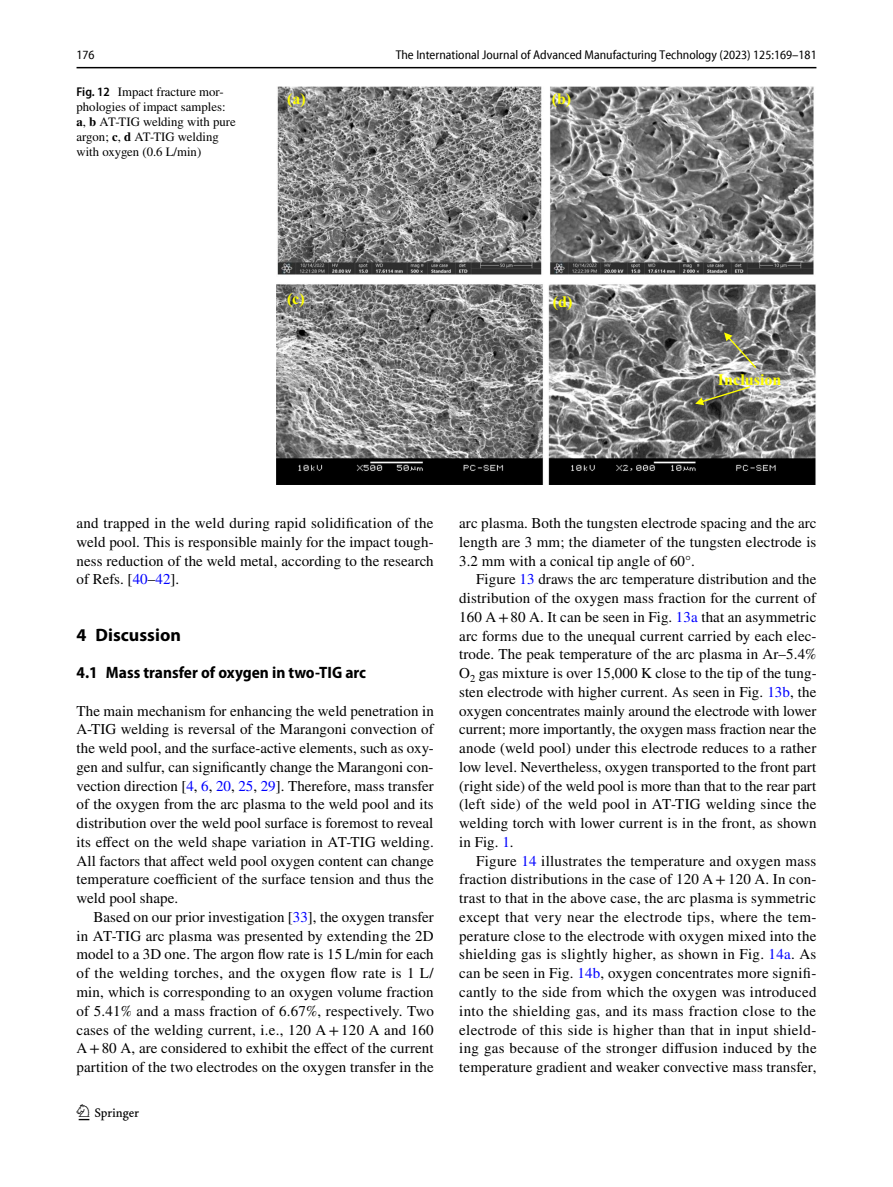
<style>
.page{position:relative;width:893px;height:1187px;background:#fff}
.page>*{position:absolute;margin:0;border:0;box-sizing:border-box;transform-origin:0 0}
.t1{font:22.5px "Springnew Regular 2";color:#000}
.t2{font:700 18px "Myriad Pro";color:#000}
.t3{font:700 semi-condensed 16.5px "Myriad Pro";color:#000}
.t4{font:16.05px "Times New Roman PS Bold MT4";color:#ff0}
.t5{font:15.9px "Times New Roman PS Bold MT4";color:#ff0}
.t6{font:15px/18.8px "STIX";letter-spacing:.01em;color:#000;text-align:justify}
.t7{font:12.75px/15px "STIX";color:#000}
.t8{font:semi-condensed 12.75px "Myriad Pro Unic";color:#000}
.s1{font-family:"Myriad Pro";font-weight:600;font-stretch:semi-condensed}
.s2{font-weight:700}
.s3{color:#00f}
</style>
<div class="page">
<hr style="left:77px;top:67px;width:739px;height:1px;background:#000">
<img style="left:276px;top:87px;width:540px;height:397px">
<svg style="left:724px;top:332px;width:32px;height:36px"></svg>
<svg style="left:695px;top:386px;width:55px;height:19px"></svg>
<p class="t8" style="left:76px;top:50px;width:20px">176</p>
<p class="t8" style="left:396px;top:50px;width:423px">The International Journal of Advanced Manufacturing Technology (2023) 125:169–181</p>
<p class="t7" style="left:77px;top:85px;width:161px"><span class="s1">Fig. 12</span> Impact fracture mor&shy;phologies of impact samples: <span class="s2">a</span>, <span class="s2">b</span> AT-TIG welding with pure argon; <span class="s2">c</span>, <span class="s2">d</span> AT-TIG welding with oxygen (0.6 L/min)</p>
<p class="t5" style="left:287px;top:87px;width:20px">(a)</p>
<p class="t5" style="left:552px;top:87px;width:21px">(b)</p>
<p class="t4" style="left:287px;top:286px;width:19px">(c)</p>
<p class="t4" style="left:553px;top:290px;width:21px">(d)</p>
<p class="t4" style="left:718px;top:368px;width:65px">Inclusion</p>
<p class="t6" style="left:77px;top:514px;width:359px">and trapped in the weld during rapid solidification of the weld pool. This is responsible mainly for the impact tough&shy;ness reduction of the weld metal, according to the research of Refs. [<span class="s3">40</span>–<span class="s3">42</span>].</p>
<p class="t2" style="left:77px;top:622px;width:106px">4 Discussion</p>
<p class="t3" style="left:77px;top:663px;width:291px">4.1 Mass transfer of oxygen in two‑TIG arc</p>
<p class="t6" style="left:77px;top:702px;width:359px">The main mechanism for enhancing the weld penetration in A-TIG welding is reversal of the Marangoni convection of the weld pool, and the surface-active elements, such as oxy&shy;gen and sulfur, can significantly change the Marangoni con&shy;vection direction [<span class="s3">4</span>, <span class="s3">6</span>, <span class="s3">20</span>, <span class="s3">25</span>, <span class="s3">29</span>]. Therefore, mass transfer of the oxygen from the arc plasma to the weld pool and its distribution over the weld pool surface is foremost to reveal its effect on the weld shape variation in AT-TIG welding.<br>All factors that affect weld pool oxygen content can change temperature coefficient of the surface tension and thus the weld pool shape.</p>
<p class="t6" style="left:77px;top:908px;width:359px;text-indent:17px">Based on our prior investigation [<span class="s3">33</span>], the oxygen transfer in AT-TIG arc plasma was presented by extending the 2D model to a 3D one. The argon flow rate is 15 L/min for each of the welding torches, and the oxygen flow rate is 1 L/ min, which is corresponding to an oxygen volume fraction of 5.41% and a mass fraction of 6.67%, respectively. Two cases of the welding current, i.e., 120 A +120 A and 160<br>A+80 A, are considered to exhibit the effect of the current partition of the two electrodes on the oxygen transfer in the</p>
<h1 class="t1" style="left:79px;top:1104px;width:62px">1 3</h1>
<p class="t6" style="left:459px;top:514px;width:359px">arc plasma. Both the tungsten electrode spacing and the arc length are 3 mm; the diameter of the tungsten electrode is 3.2 mm with a conical tip angle of 60°.</p>
<p class="t6" style="left:459px;top:571px;width:359px;text-indent:17px">Figure <span class="s3">13</span> draws the arc temperature distribution and the distribution of the oxygen mass fraction for the current of 160 A+80 A. It can be seen in Fig. <span class="s3">13a</span> that an asymmetric arc forms due to the unequal current carried by each elec&shy;trode. The peak temperature of the arc plasma in Ar–5.4% O<sub>2</sub> gas mixture is over 15,000 K close to the tip of the tung&shy;sten electrode with higher current. As seen in Fig. <span class="s3">13b</span>, the oxygen concentrates mainly around the electrode with lower current; more importantly, the oxygen mass fraction near the anode (weld pool) under this electrode reduces to a rather low level. Nevertheless, oxygen transported to the front part (right side) of the weld pool is more than that to the rear part (left side) of the weld pool in AT-TIG welding since the welding torch with lower current is in the front, as shown in Fig. <span class="s3">1</span>.</p>
<p class="t6" style="left:459px;top:852px;width:359px;text-indent:17px">Figure <span class="s3">14</span> illustrates the temperature and oxygen mass fraction distributions in the case of 120 A+120 A. In con&shy;trast to that in the above case, the arc plasma is symmetric except that very near the electrode tips, where the tem&shy;perature close to the electrode with oxygen mixed into the shielding gas is slightly higher, as shown in Fig. <span class="s3">14a</span>. As can be seen in Fig. <span class="s3">14b</span>, oxygen concentrates more signifi&shy;cantly to the side from which the oxygen was introduced into the shielding gas, and its mass fraction close to the electrode of this side is higher than that in input shield&shy;ing gas because of the stronger diffusion induced by the temperature gradient and weaker convective mass transfer,</p>
</div>
